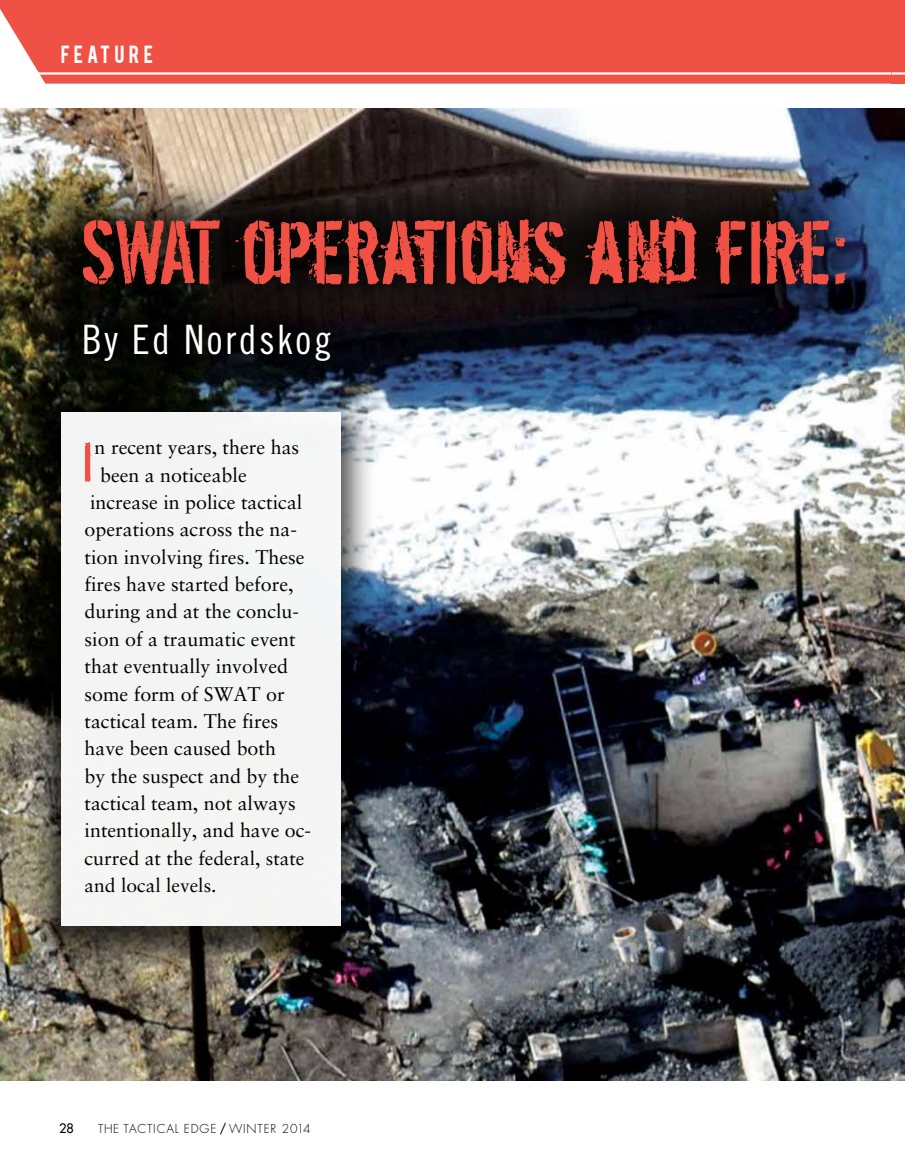
<style>
.page{position:relative;width:905px;height:1175px;background:#fff}
.page>*{position:absolute;margin:0;border:0;box-sizing:border-box;transform-origin:0 0}
.t1{font:99px "Dirty Ego";letter-spacing:.01em;color:#f05145}
.t2{font:61.05px "Dirty Ego";color:#f05145}
.t3{font:40.5px "Trade Gothic Cond Eighteen";letter-spacing:.06em;color:#fff}
.t4{font:19.65px "Sabon";color:#000}
.t5{font:19.5px "Bebas";letter-spacing:.21em;color:#fff}
.t6{font:19.35px/27.3px "Sabon";color:#000}
.t7{font:12.75px "Futura";color:#000}
.t8{font:300 12px "Futura";letter-spacing:.07em;color:#000}
.s1{font-size:19.65px}
.s2{font-weight:400}
</style>
<div class="page">
<img style="left:0;top:108px;width:891px;height:972px">
<div style="left:0;top:0;width:891px;height:84px;background:#f05145"></div>
<hr style="left:30px;top:72px;width:874px;height:3px;background:#fff">
<div style="left:18px;top:170px;width:848px;height:230px;background:#000;opacity:.75"></div>
<div style="left:24px;top:390px;width:353px;height:585px;background:#000;opacity:.72"></div>
<div style="left:61px;top:412px;width:279px;height:514px;background:#f4f4f4"></div>
<img style="left:891px;top:108px;width:13px;height:972px">
<div style="left:891px;top:0;width:13px;height:84px;background:#f05145"></div>
<svg style="left:891px;top:72px;width:13px;height:3px"></svg>
<p class="t5" style="left:61px;top:40px;width:94px">FEATU RE</p>
<h1 class="t1" style="left:82px;top:201px;width:767px">SWAT OPERATIONS AND FIRE:</h1>
<h3 class="t3" style="left:82px;top:315px;width:251px">By Ed Nordskog</h3>
<h2 class="t2" style="left:83px;top:430px;width:11px">I</h2>
<p class="t4" style="left:95px;top:436px;width:206px">n recent years, there has</p>
<p class="t4" style="left:100px;top:463px;width:148px">been a noticeable</p>
<p class="t4" style="left:90px;top:490px;width:214px">increase in police tactical</p>
<p class="t4" style="left:85px;top:518px;width:214px">operations across the na-</p>
<p class="t4" style="left:85px;top:545px;width:221px">tion involving fires. These</p>
<p class="t4" style="left:85px;top:572px;width:210px">fires have started before,</p>
<p class="t4" style="left:85px;top:600px;width:216px">during and at the conclu-</p>
<p class="t4" style="left:85px;top:627px;width:213px">sion of a traumatic event</p>
<p class="t4" style="left:85px;top:654px;width:205px">that eventually involved</p>
<p class="t4" style="left:85px;top:682px;width:202px">some form of SWAT or</p>
<p class="t4" style="left:85px;top:709px;width:195px">tactical team. The fires</p>
<p class="t4" style="left:85px;top:736px;width:193px">have been caused both</p>
<p class="t4" style="left:85px;top:764px;width:216px">by the suspect and by the</p>
<p class="t4" style="left:85px;top:791px;width:213px">tactical team, not always</p>
<p class="t4" style="left:85px;top:818px;width:228px">intentionally, and have oc-</p>
<p class="t6" style="left:85px;top:844px;width:221px"><span class="s1">curred at the</span> federal, state and local levels.</p>
<p class="t7" style="left:59px;top:1120px;width:16px">28</p>
<p class="t8" style="left:98px;top:1121px;width:214px">THE TACTICAL E DGE <span class="s2">/</span> WI NTER 2014</p>
</div>
